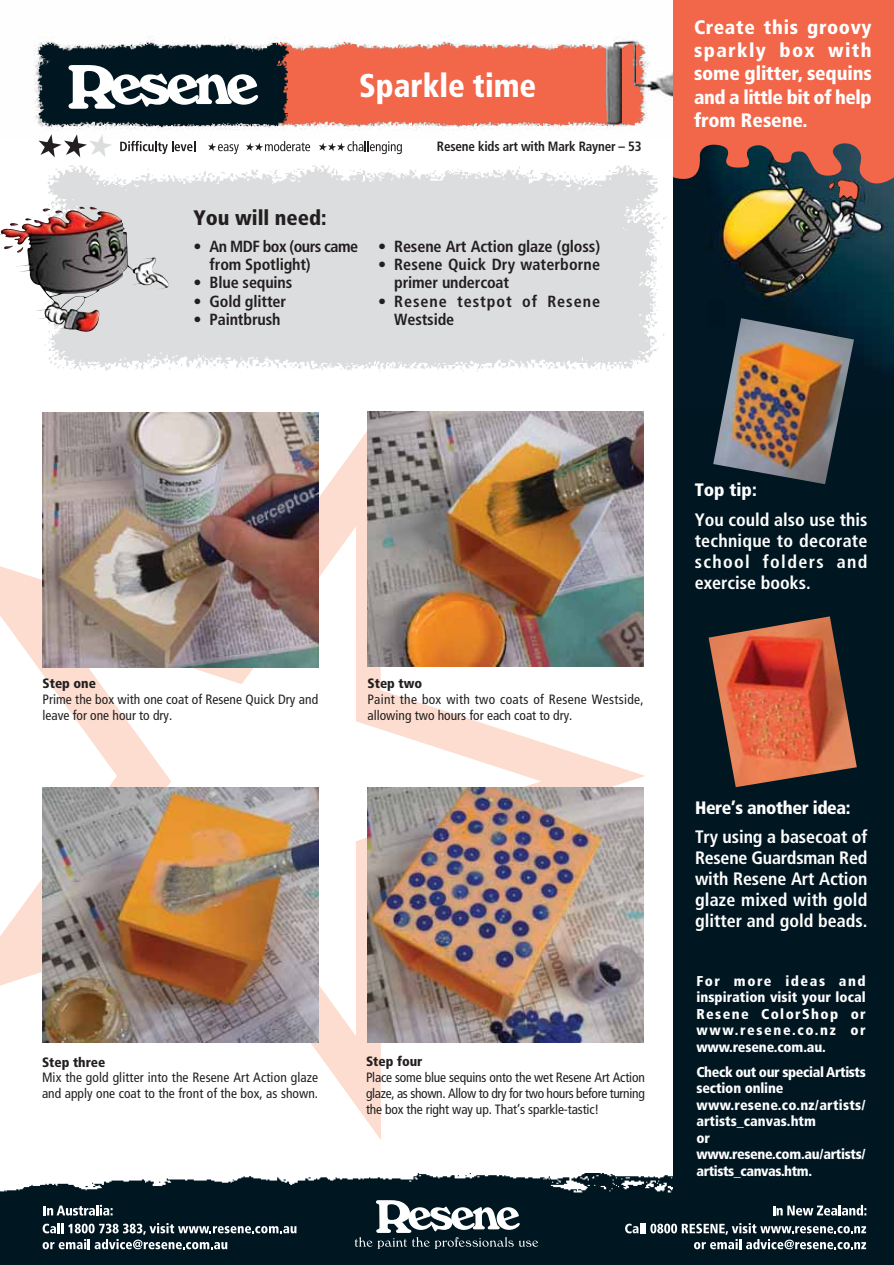
<style>
.page{position:relative;width:894px;height:1265px;background:#fff}
.page>*{position:absolute;margin:0;border:0;box-sizing:border-box;transform-origin:0 0}
.t1{font:900 condensed 32.85px "Frutiger";color:#fff;scale:.95 1}
.t2{font:900 condensed 21px "Frutiger";color:#231f20}
.t3{font:900 condensed 19.5px/23.2px "Frutiger";letter-spacing:-.005em;color:#fff;text-align:justify}
.t4{font:700 condensed 18px/21px "Frutiger";letter-spacing:.01em;color:#fff;text-align:justify}
.t5{font:900 condensed 18px "Frutiger";letter-spacing:-.02em;color:#fff}
.t6{font:700 condensed 16.2px/18.3px "Frutiger";letter-spacing:-.01em;color:#231f20}
.t7{font:700 condensed 16.2px/18.3px "Frutiger";letter-spacing:.055em;color:#231f20}
.t8{font:900 condensed 14.25px/16.5px "Frutiger";letter-spacing:-.01em;color:#fff;text-align:justify}
.t9{font:condensed 13.5px/15.8px "Frutiger";color:#231f20}
.t10{font:condensed 13.5px/15.8px "Frutiger";letter-spacing:.02em;color:#231f20}
.t11{font:900 condensed 13.5px "Frutiger";color:#231f20}
.t12{font:700 condensed 13.5px "Frutiger";letter-spacing:-.015em;color:#231f20}
</style>
<div class="page">
<img style="left:38px;top:140px;width:636px;height:261px">
<svg style="left:0;top:412px;width:645px;height:728px"></svg>
<svg style="left:57px;top:526px;width:484px;height:510px"></svg>
<img style="left:0;top:1173px;width:674px;height:21px">
<img style="left:34px;top:1px;width:640px;height:139px">
<svg style="left:69px;top:65px;width:189px;height:44px"></svg>
<div style="left:674px;top:0;width:220px;height:1264px;background:#001722"></div>
<img style="left:709px;top:199px;width:185px;height:173px">
<svg style="left:120px;top:141px;width:75px;height:13px"></svg>
<svg style="left:39px;top:134px;width:73px;height:23px"></svg>
<svg style="left:319px;top:141px;width:83px;height:13px"></svg>
<svg style="left:246px;top:141px;width:64px;height:10px"></svg>
<svg style="left:208px;top:143px;width:31px;height:11px"></svg>
<img style="left:0;top:210px;width:169px;height:112px">
<svg style="left:674px;top:0;width:220px;height:199px;background:#cc5e48"></svg>
<img style="left:43px;top:412px;width:276px;height:255px">
<img style="left:368px;top:411px;width:276px;height:255px">
<img style="left:367px;top:787px;width:277px;height:256px">
<div style="left:0;top:1194px;width:894px;height:70px;background:#001722"></div>
<svg style="left:43px;top:1223px;width:254px;height:26px"></svg>
<svg style="left:355px;top:1200px;width:183px;height:48px"></svg>
<svg style="left:625px;top:1223px;width:241px;height:26px"></svg>
<svg style="left:43px;top:1204px;width:70px;height:11px"></svg>
<svg style="left:773px;top:1204px;width:93px;height:11px"></svg>
<img style="left:709px;top:616px;width:148px;height:171px">
<img style="left:713px;top:318px;width:141px;height:166px">
<img style="left:43px;top:787px;width:276px;height:256px">
<h1 class="t1" style="left:359px;top:73px;width:188px">Sparkle time</h1>
<p class="t12" style="left:437px;top:141px;width:206px">Resene kids art with Mark Rayner – 53</p>
<h2 class="t2" style="left:193px;top:209px;width:135px">You will need:</h2>
<p class="t6" style="left:210px;top:238px;width:150px;text-indent:-16px">• An MDF box (ours came from Spotlight)</p>
<p class="t6" style="left:193px;top:275px;width:100px">• Blue sequins</p>
<p class="t6" style="left:193px;top:293px;width:94px">• Gold glitter</p>
<p class="t6" style="left:193px;top:311px;width:88px">• Paintbrush</p>
<p class="t6" style="left:378px;top:238px;width:224px">• Resene Art Action glaze (gloss)</p>
<p class="t6" style="left:394px;top:256px;width:207px;text-indent:-16px">• Resene Quick Dry waterborne primer undercoat</p>
<p class="t7" style="left:394px;top:293px;width:207px;text-indent:-16px">• Resene testpot of Resene<br>Westside</p>
<h3 class="t3" style="left:694px;top:17px;width:179px">Create this groovy sparkly box with some glitter, sequins and a little bit of help from Resene.</h3>
<p class="t11" style="left:43px;top:678px;width:55px">Step one</p>
<p class="t9" style="left:43px;top:692px;width:277px">Prime the box with one coat of Resene Quick Dry and leave for one hour to dry.</p>
<p class="t11" style="left:368px;top:678px;width:56px">Step two</p>
<p class="t10" style="left:368px;top:692px;width:278px">Paint the box with two coats of Resene Westside, allowing two hours for each coat to dry.</p>
<p class="t11" style="left:42px;top:1056px;width:65px">Step three</p>
<p class="t9" style="left:42px;top:1071px;width:278px">Mix the gold glitter into the Resene Art Action glaze and apply one coat to the front of the box, as shown.</p>
<p class="t11" style="left:366px;top:1056px;width:58px">Step four</p>
<p class="t9" style="left:366px;top:1070px;width:280px;text-align:justify">Place some blue sequins onto the wet Resene Art Action glaze, as shown. Allow to dry for two hours before turning the box the right way up. That’s sparkle-tastic!</p>
<h3 class="t5" style="left:695px;top:482px;width:63px">Top tip:</h3>
<h3 class="t4" style="left:695px;top:510px;width:174px">You could also use this technique to decorate school folders and exercise books.</h3>
<h3 class="t5" style="left:695px;top:800px;width:157px">Here’s another idea:</h3>
<h3 class="t4" style="left:695px;top:828px;width:174px">Try using a basecoat of Resene Guardsman Red with Resene Art Action glaze mixed with gold glitter and gold beads.</h3>
<p class="t8" style="left:696px;top:973px;width:171px">For more ideas and inspiration visit your local Resene ColorShop or www.resene.co.nz or www.resene.com.au.</p>
<p class="t8" style="left:696px;top:1064px;width:171px;text-align:left">Check out our special Artists section online www.resene.co.nz/artists/ artists_canvas.htm<br>or www.resene.com.au/artists/ artists_canvas.htm.</p>
</div>
